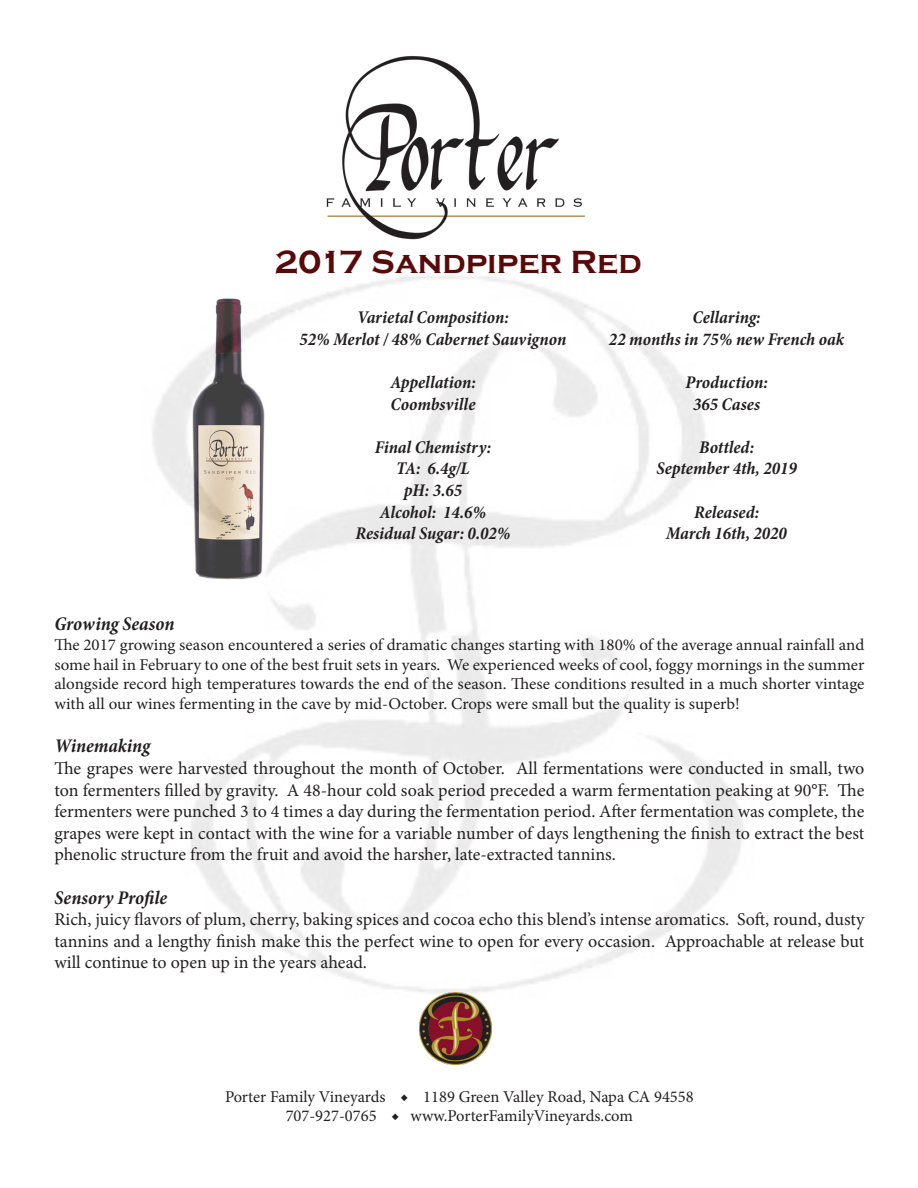
<style>
.page{position:relative;width:918px;height:1188px;background:#fff}
.page>*{position:absolute;margin:0;border:0;box-sizing:border-box;transform-origin:0 0}
.t1{font:700 33px "Copperplate Gothic";color:#580a0b}
.t2{font:italic 700 condensed 19.5px "Minion Pro";letter-spacing:-.005em;color:#231f20}
.t3{font:18px/21.6px "Minion Pro";letter-spacing:-.005em;color:#231f20;text-align:justify}
.t4{font:italic 700 condensed 18px "Minion Pro";color:#231f20}
.t5{font:16.5px/19.8px "Minion Pro";color:#231f20;text-align:justify}
</style>
<div class="page">
<img style="left:152px;top:276px;width:592px;height:716px">
<img style="left:420px;top:992px;width:71px;height:72px">
<img style="left:326px;top:56px;width:259px;height:184px">
<p class="t1" style="left:275px;top:244px;width:368px">2017 Sandpiper Red</p>
<p class="t4" style="left:357px;top:305px;width:153px">Varietal Composition:</p>
<p class="t4" style="left:300px;top:327px;width:268px">52% Merlot / 48% Cabernet Sauvignon</p>
<p class="t4" style="left:390px;top:370px;width:87px">Appellation:</p>
<p class="t4" style="left:391px;top:391px;width:86px">Coombsville</p>
<p class="t4" style="left:375px;top:435px;width:118px">Final Chemistry:</p>
<p class="t4" style="left:396px;top:456px;width:75px">TA: 6.4g/L</p>
<p class="t4" style="left:404px;top:478px;width:60px">pH: 3.65</p>
<p class="t4" style="left:380px;top:499px;width:108px">Alcohol: 14.6%</p>
<p class="t4" style="left:355px;top:521px;width:157px">Residual Sugar: 0.02%</p>
<p class="t4" style="left:693px;top:305px;width:70px">Cellaring:</p>
<p class="t4" style="left:609px;top:327px;width:237px">22 months in 75% new French oak</p>
<p class="t4" style="left:685px;top:370px;width:84px">Production:</p>
<p class="t4" style="left:693px;top:391px;width:69px">365 Cases</p>
<p class="t4" style="left:699px;top:435px;width:56px">Bottled:</p>
<p class="t4" style="left:656px;top:456px;width:142px">September 4th, 2019</p>
<p class="t4" style="left:694px;top:499px;width:66px">Released:</p>
<p class="t4" style="left:666px;top:521px;width:122px">March 16th, 2020</p>
<p class="t2" style="left:54px;top:610px;width:122px">Growing Season</p>
<p class="t5" style="left:54px;top:635px;width:812px">The 2017 growing season encountered a series of dramatic changes starting with 180% of the average annual rainfall and some hail in February to one of the best fruit sets in years. We experienced weeks of cool, foggy mornings in the summer alongside record high temperatures towards the end of the season. These conditions resulted in a much shorter vintage with all our wines fermenting in the cave by mid-October. Crops were small but the quality is superb!</p>
<p class="t2" style="left:54px;top:733px;width:97px">Winemaking</p>
<p class="t3" style="left:54px;top:758px;width:812px">The grapes were harvested throughout the month of October. All fermentations were conducted in small, two ton fermenters filled by gravity. A 48-hour cold soak period preceded a warm fermentation peaking at 90°F. The fermenters were punched 3 to 4 times a day during the fermentation period. After fermentation was complete, the grapes were kept in contact with the wine for a variable number of days lengthening the finish to extract the best phenolic structure from the fruit and avoid the harsher, late-extracted tannins.</p>
<p class="t2" style="left:54px;top:884px;width:114px">Sensory Profile</p>
<p class="t3" style="left:54px;top:909px;width:812px">Rich, juicy flavors of plum, cherry, baking spices and cocoa echo this blend’s intense aromatics. Soft, round, dusty tannins and a lengthy finish make this the perfect wine to open for every occasion. Approachable at release but will continue to open up in the years ahead.</p>
<p class="t5" style="left:225px;top:1087px;width:470px">Porter Family Vineyards ◆ 1189 Green Valley Road, Napa CA 94558</p>
<p class="t5" style="left:286px;top:1106px;width:349px">707-927-0765 ◆ www.PorterFamilyVineyards.com</p>
</div>
